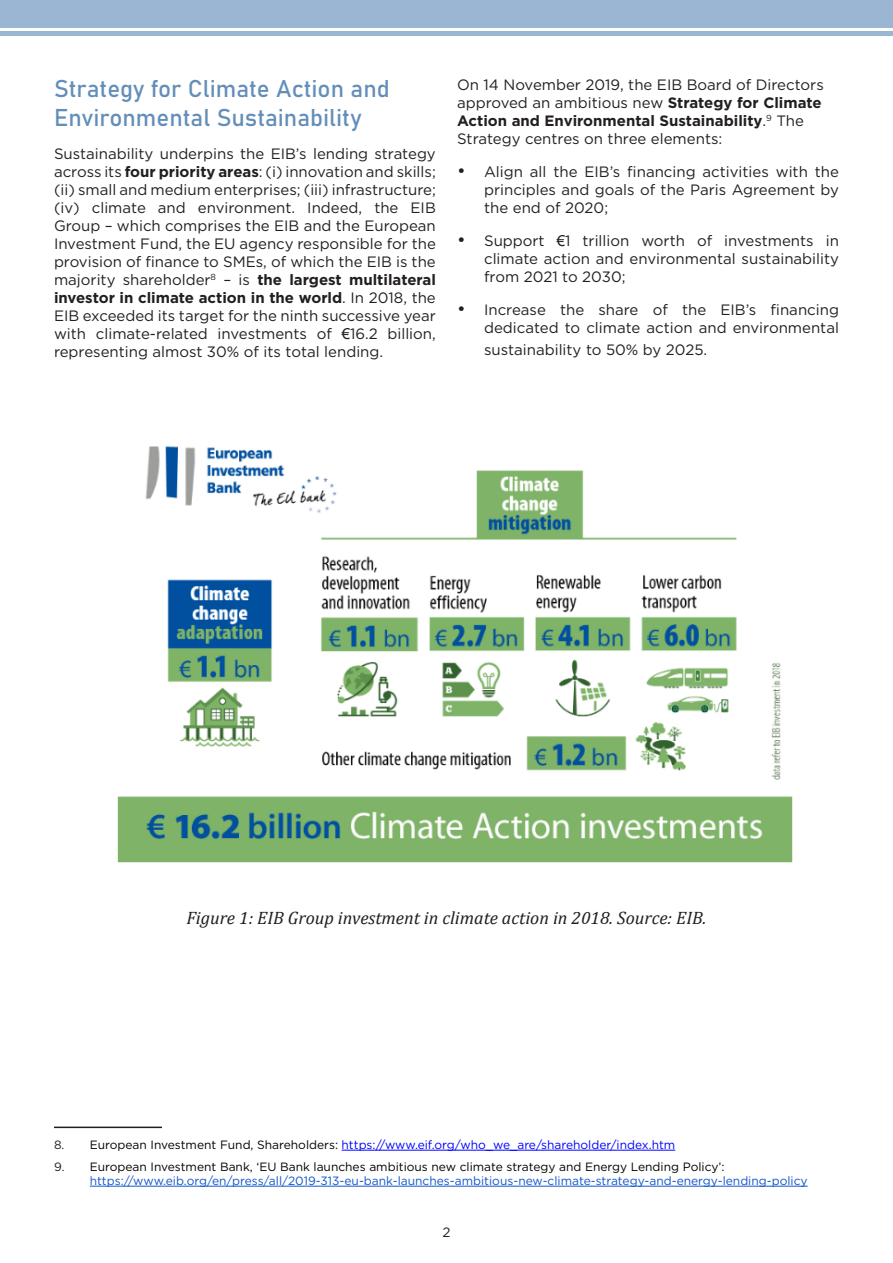
<style>
.page{position:relative;width:893px;height:1263px;background:#fff}
.page>*{position:absolute;margin:0;border:0;box-sizing:border-box;transform-origin:0 0}
.t1{font:24px/28.8px "Bahnschrift";color:#638eb9}
.t2{font:italic 18px "Cambria";color:#231f20}
.t3{font:15px/18px "Gotham";color:#231f20;text-align:justify}
.t4{font:13.5px "Gotham";color:#231f20}
.t5{font:12px "Gotham";color:#15c}
.t6{font:12px "Gotham";color:#000}
.t7{font:12px "Gotham";color:#00f}
.s1{font-weight:700}
.s2{font-family:"Arial"}
.s3{font-size:18px}
.s4{color:#231f20}
.s5{font-family:"Minion Pro";color:#231f20}
.s6{color:#000}
</style>
<div class="page">
<hr style="left:0;top:32px;width:893px;height:4px;background:#9bb6d2">
<img style="left:117px;top:446px;width:676px;height:417px">
<hr style="left:54px;top:1126px;width:108px;height:2px;background:#231f20">
<hr style="left:342px;top:1150px;width:333px;height:1px;background:#00f">
<hr style="left:90px;top:1186px;width:718px;height:1px;background:#15c">
<div style="left:0;top:0;width:893px;height:28px;background:#9bb6d2"></div>
<p class="t1" style="left:54px;top:74px;width:337px">Strategy for Climate Action and<br>Environmental Sustainability</p>
<p class="t3" style="left:54px;top:144px;width:383px">Sustainability underpins the EIB’s lending strategy across its <span class="s1">four priority areas</span>: (i) innovation and skills; (ii) small and medium enterprises; (iii) infrastructure; (iv) climate and environment. Indeed, the EIB Group – which comprises the EIB and the European Investment Fund, the EU agency responsible for the provision of finance to SMEs, of which the EIB is the majority shareholder<sup>8</sup> – is <span class="s1">the largest multilateral investor in climate action in the world</span>. In 2018, the EIB exceeded its target for the ninth successive year with climate-related investments of <span class="s2">€</span>16.2 billion, representing almost 30% of its total lending.</p>
<p class="t3" style="left:457px;top:75px;width:368px;text-align:left">On 14 November 2019, the EIB Board of Directors approved an ambitious new <span class="s1">Strategy for Climate Action and Environmental Sustainability</span>.<sup>9</sup> The Strategy centres on three elements:</p>
<p class="t3" style="left:484px;top:162px;width:356px;text-indent:-27px"><span class="s3">•</span> Align all the EIB’s financing activities with the principles and goals of the Paris Agreement by the end of 2020;</p>
<p class="t3" style="left:484px;top:231px;width:356px;text-indent:-27px"><span class="s3">•</span> Support <span class="s2">€</span>1 trillion worth of investments in climate action and environmental sustainability from 2021 to 2030;</p>
<p class="t3" style="left:457px;top:300px;width:383px;text-align:right"><span class="s3">•</span> Increase the share of the EIB’s financing dedicated to climate action and environmental</p>
<p class="t3" style="left:484px;top:340px;width:225px">sustainability to 50% by 2025.</p>
<p class="t2" style="left:186px;top:905px;width:522px">Figure 1: EIB Group investment in climate action in 2018. Source: EIB.</p>
<p class="t7" style="left:54px;top:1137px;width:623px"><span class="s4">8</span><span class="s5">.</span> <span class="s6">European Investment Fund, Shareholders:</span> https://www.eif.org/who_we_are/shareholder/index.htm</p>
<p class="t6" style="left:54px;top:1158px;width:672px"><span class="s4">9</span><span class="s5">.</span> European Investment Bank, ‘EU Bank launches ambitious new climate strategy and Energy Lending Policy’:</p>
<p class="t5" style="left:90px;top:1173px;width:719px">https://www.eib.org/en/press/all/2019-313-eu-bank-launches-ambitious-new-climate-strategy-and-energy-lending-policy</p>
<p class="t4" style="left:442px;top:1223px;width:10px">2</p>
</div>
